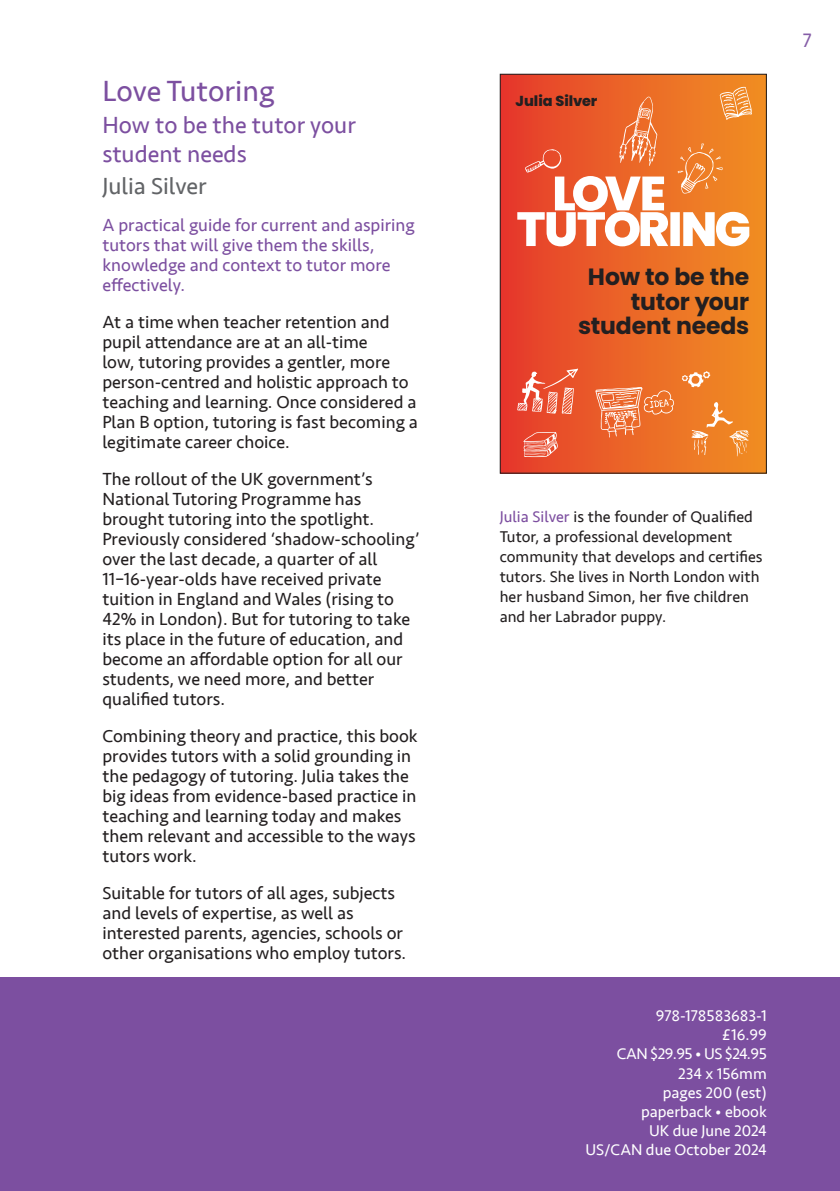
<style>
.page{position:relative;width:840px;height:1191px;background:#fff}
.page>*{position:absolute;margin:0;border:0;box-sizing:border-box;transform-origin:0 0}
.BL_Author{font:30px "Seravek";color:#7c4fa0}
.BL_Author-2{font:24px/28.8px "Seravek";color:#7c4fa0}
.BL_Author-3{font:24px "Seravek";color:#626467}
.t1{font:700 23.6px/24.8px "Poppins";letter-spacing:-.01em;color:#231f20;text-align:right}
.t2{font:20px "Seravek";color:#855da7}
.BL_body_sans{font:18px/20px "Seravek";color:#231f20}
.BL_body_sans-2{font:18px/20px "Seravek";color:#7c4fa0}
.BL_Title{font:16px/20px "Seravek";color:#231f20}
.BL_Spec{font:16px "Seravek";color:#fff}
.BL_Spec-2{font:16px "Seravek";letter-spacing:-.03em;color:#fff}
.t3{font:800 14.4px "Poppins";color:#231f20}
.s1{color:#7d4fa0}
</style>
<div class="page">
<div style="left:0;top:977px;width:839px;height:214px;background:#7c4fa0"></div>
<div style="left:500px;top:74px;width:266px;height:399px;background:linear-gradient(to right,#e6392c,#f09122)"></div>
<svg style="left:595px;top:387px;width:79px;height:50px;background:#ee8551"></svg>
<svg style="left:691px;top:402px;width:57px;height:54px;background:#f0903f"></svg>
<svg style="left:517px;top:368px;width:60px;height:46px;background:#ec7159"></svg>
<svg style="left:681px;top:371px;width:29px;height:16px"></svg>
<svg style="left:523px;top:432px;width:34px;height:25px"></svg>
<svg style="left:517px;top:87px;width:234px;height:159px"></svg>
<div style="left:499px;top:74px;width:267px;height:400px;border:1px solid #231f20"></div>
<p class="BL_Author" style="left:102px;top:68px;width:173px">Love Tutoring</p>
<p class="BL_Author-2" style="left:102px;top:111px;width:255px">How to be the tutor your student needs</p>
<p class="BL_Author-3" style="left:102px;top:167px;width:106px">Julia Silver</p>
<p class="BL_body_sans-2" style="left:102px;top:214px;width:314px">A practical guide for current and aspiring tutors that will give them the skills, knowledge and context to tutor more effectively.</p>
<p class="BL_body_sans" style="left:102px;top:311px;width:317px">At a time when teacher retention and pupil attendance are at an all-time<br>low, tutoring provides a gentler, more person-centred and holistic approach to teaching and learning. Once considered a Plan B option, tutoring is fast becoming a legitimate career choice.</p>
<p class="BL_body_sans" style="left:102px;top:469px;width:318px">The rollout of the UK government’s National Tutoring Programme has brought tutoring into the spotlight.<br>Previously considered ‘shadow-schooling’ over the last decade, a quarter of all 11–16-year-olds have received private tuition in England and Wales (rising to 42% in London). But for tutoring to take its place in the future of education, and become an affordable option for all our students, we need more, and better qualified tutors.</p>
<p class="BL_body_sans" style="left:102px;top:726px;width:316px">Combining theory and practice, this book provides tutors with a solid grounding in the pedagogy of tutoring. Julia takes the big ideas from evidence-based practice in teaching and learning today and makes them relevant and accessible to the ways tutors work.</p>
<p class="BL_body_sans" style="left:102px;top:883px;width:305px">Suitable for tutors of all ages, subjects and levels of expertise, as well as interested parents, agencies, schools or other organisations who employ tutors.</p>
<p class="t3" style="left:515px;top:93px;width:83px">Julia Silver</p>
<p class="t2" style="left:802px;top:25px;width:11px">7</p>
<p class="t1" style="left:577px;top:264px;width:173px">How to be the tutor your student needs</p>
<p class="BL_Title" style="left:499px;top:506px;width:264px"><span class="s1">Julia Silver</span> is the founder of Qualified Tutor, a professional development community that develops and certifies tutors. She lives in North London with her husband Simon, her five children and her Labrador puppy.</p>
<p class="BL_Spec" style="left:655px;top:1003px;width:112px">978-178583683-1</p>
<p class="BL_Spec" style="left:721px;top:1022px;width:46px">£16.99</p>
<p class="BL_Spec-2" style="left:616px;top:1041px;width:151px">CAN $29.95 • US $24.95</p>
<p class="BL_Spec" style="left:677px;top:1060px;width:90px">234 x 156mm</p>
<p class="BL_Spec" style="left:662px;top:1080px;width:105px">pages 200 (est)</p>
<p class="BL_Spec" style="left:640px;top:1099px;width:127px">paperback • ebook</p>
<p class="BL_Spec" style="left:648px;top:1118px;width:119px">UK due June 2024</p>
<p class="BL_Spec" style="left:585px;top:1137px;width:183px">US/CAN due October 2024</p>
</div>
